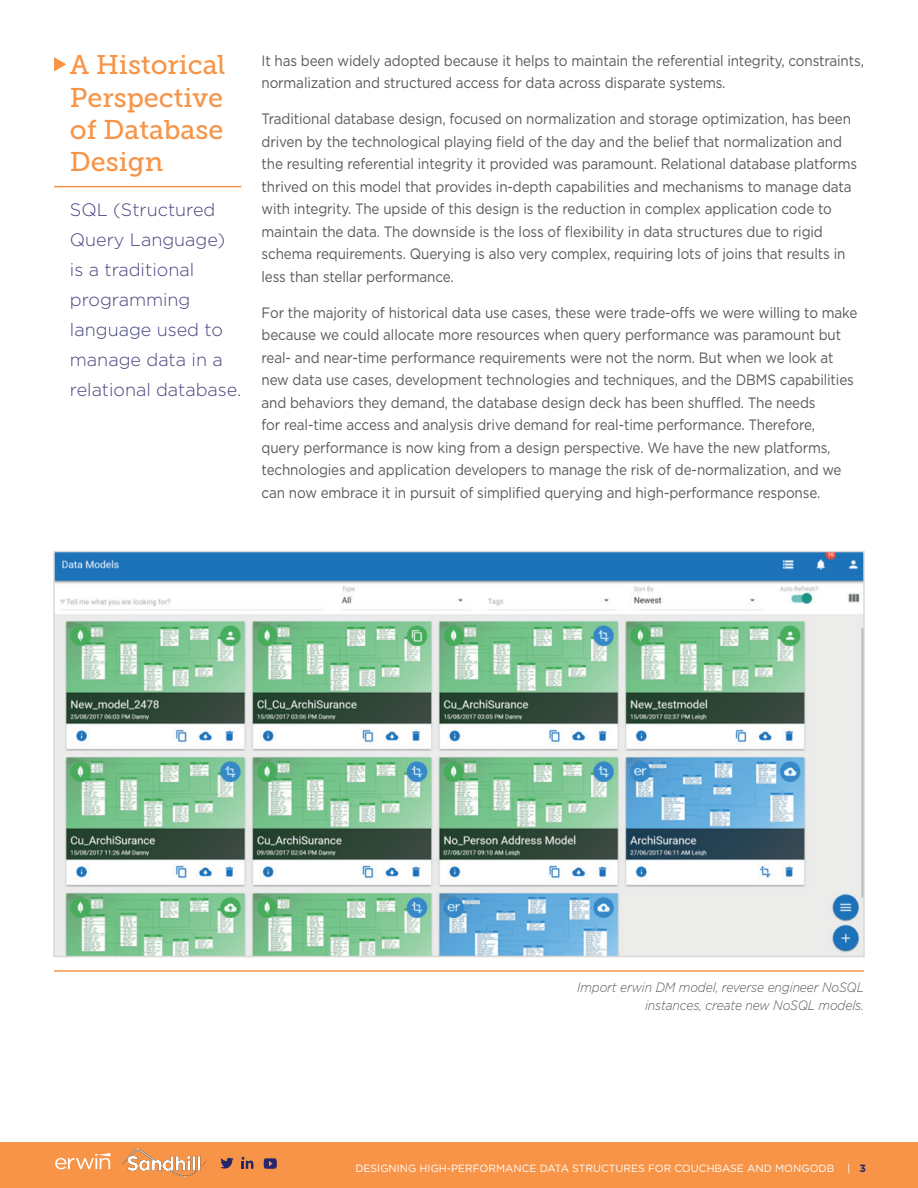
<style>
.page{position:relative;width:918px;height:1188px;background:#fff}
.page>*{position:absolute;margin:0;border:0;box-sizing:border-box;transform-origin:0 0}
.t1{font:27px/32.4px "Museo Slab 500";color:#f79447;text-align:justify}
.t2{font:300 18px/30px "Gotham";color:#46447f}
.t3{font:15px/22.5px "Gotham";letter-spacing:-.01em;color:#57585a;scale:.9 1}
.t4{font:italic 300 13.5px/18px "Gotham";letter-spacing:-.01em;color:#57585a;text-align:right;scale:.9 1}
.t5{font:10.5px "Gotham";color:#fff}
.s1{font-weight:700;color:#25266d}
</style>
<div class="page">
<div style="left:0;top:1142px;width:918px;height:46px;background:#f79447"></div>
<hr style="left:54px;top:186px;width:187px;height:1px;background:#f79447">
<svg style="left:54px;top:57px;width:12px;height:14px"></svg>
<img style="left:56px;top:554px;width:806px;height:400px">
<div style="left:53px;top:551px;width:812px;height:406px;border:2px solid #dcd8d5"></div>
<hr style="left:54px;top:970px;width:810px;height:2px;background:#f79447">
<svg style="left:55px;top:1153px;width:55px;height:16px"></svg>
<svg style="left:220px;top:1157px;width:14px;height:12px"></svg>
<svg style="left:242px;top:1157px;width:12px;height:12px"></svg>
<svg style="left:264px;top:1158px;width:13px;height:11px"></svg>
<img style="left:121px;top:1149px;width:85px;height:27px">
<h1 class="t1" style="left:70px;top:49px;width:157px">A Historical Perspective of Database Design</h1>
<p class="t2" style="left:70px;top:195px;width:173px">SQL (Structured<br>Query Language) is a traditional programming language used to manage data in a relational database.</p>
<p class="t3" style="left:262px;top:49px;width:671px">It has been widely adopted because it helps to maintain the referential integrity, constraints, normalization and structured access for data across disparate systems.</p>
<p class="t3" style="left:262px;top:108px;width:663px">Traditional database design, focused on normalization and storage optimization, has been driven by the technological playing field of the day and the belief that normalization and the resulting referential integrity it provided was paramount. Relational database platforms thrived on this model that provides in-depth capabilities and mechanisms to manage data with integrity. The upside of this design is the reduction in complex application code to maintain the data. The downside is the loss of flexibility in data structures due to rigid schema requirements. Querying is also very complex, requiring lots of joins that results in less than stellar performance.</p>
<p class="t3" style="left:262px;top:301px;width:664px">For the majority of historical data use cases, these were trade-offs we were willing to make because we could allocate more resources when query performance was paramount but real- and near-time performance requirements were not the norm. But when we look at new data use cases, development technologies and techniques, and the DBMS capabilities and behaviors they demand, the database design deck has been shuffled. The needs<br>for real-time access and analysis drive demand for real-time performance. Therefore,<br>query performance is now king from a design perspective. We have the new platforms, technologies and application developers to manage the risk of de-normalization, and we can now embrace it in pursuit of simplified querying and high-performance response.</p>
<p class="t4" style="left:577px;top:977px;width:320px">Import erwin DM model, reverse engineer NoSQL instances, create new NoSQL models.</p>
<p class="t5" style="left:355px;top:1161px;width:512px">DESIGNING HIGH-PERFORMANCE DATA STRUCTURES FOR COUCHBASE AND MONGODB | <span class="s1">3</span></p>
</div>
